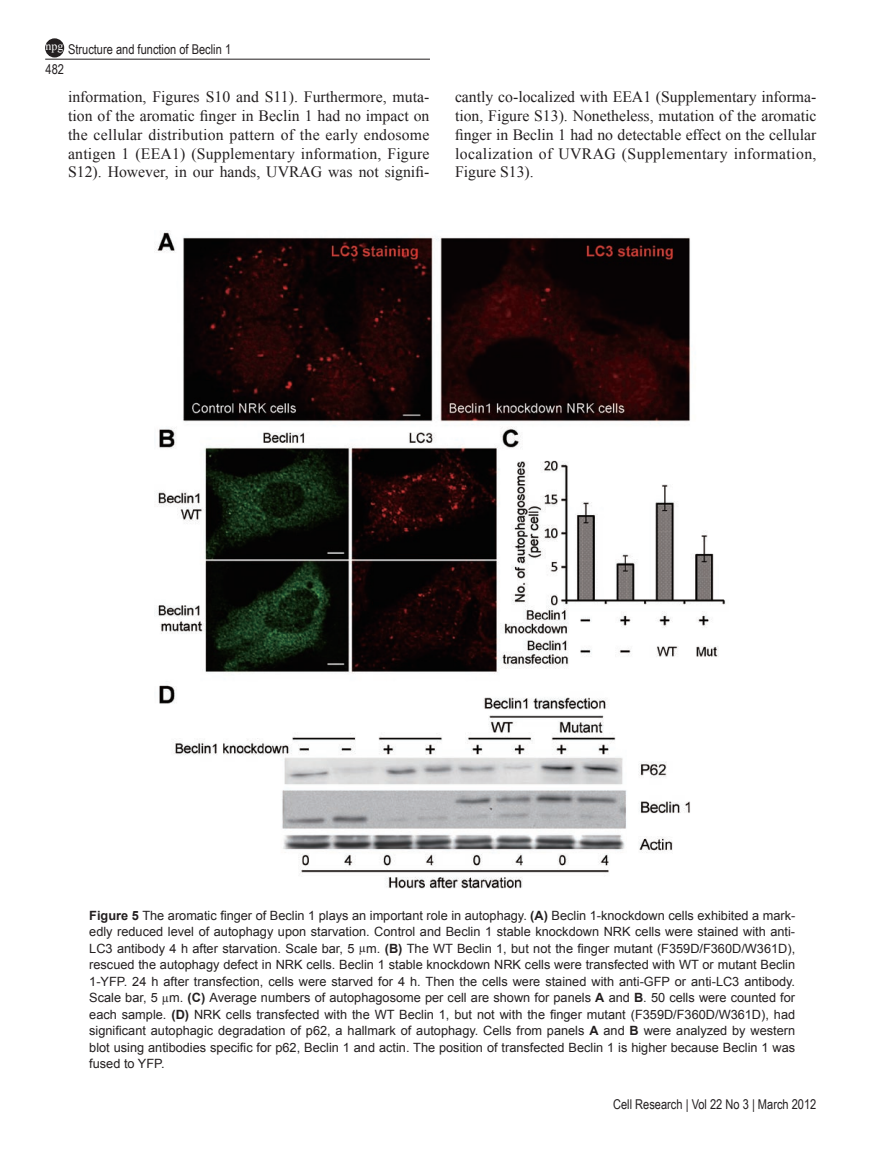
<style>
.page{position:relative;width:893px;height:1170px;background:#fff}
.page>*{position:absolute;margin:0;border:0;box-sizing:border-box;transform-origin:0 0}
.t1{font:15.75px/18.8px "Times New Roman";letter-spacing:.015em;color:#231f20;text-align:justify}
.t2{font:13.5px "Arial Narrow";color:#231f20}
.t3{font:12.75px/16.5px "Arial";color:#231f20;text-align:justify}
.t4{font:12px "Times New Roman";color:#fff}
.s1{font-weight:700}
.s2{font-family:"Times New Roman"}
</style>
<div class="page">
<hr style="left:45px;top:59px;width:385px;height:1px;background:#231f20">
<div style="left:46px;top:39px;width:17px;height:18px;background:#231f20;border-radius:50%"></div>
<div style="left:45px;top:38px;width:19px;height:19px;border:2px solid #231f20;border-radius:50%"></div>
<img style="left:156px;top:231px;width:570px;height:658px">
<p class="t2" style="left:68px;top:39px;width:165px">Structure and function of Beclin 1</p>
<p class="t4" style="left:46px;top:38px;width:19px">npg</p>
<p class="t2" style="left:46px;top:59px;width:20px">482</p>
<p class="t1" style="left:68px;top:87px;width:363px">information, Figures S10 and S11). Furthermore, muta&shy;tion of the aromatic finger in Beclin 1 had no impact on the cellular distribution pattern of the early endosome antigen 1 (EEA1) (Supplementary information, Figure S12). However, in our hands, UVRAG was not signifi-</p>
<p class="t1" style="left:455px;top:87px;width:363px">cantly co-localized with EEA1 (Supplementary informa&shy;tion, Figure S13). Nonetheless, mutation of the aromatic finger in Beclin 1 had no detectable effect on the cellular localization of UVRAG (Supplementary information, Figure S13).</p>
<p class="t3" style="left:89px;top:907px;width:708px"><span class="s1">Figure 5</span> The aromatic finger of Beclin 1 plays an important role in autophagy. <span class="s1">(A)</span> Beclin 1-knockdown cells exhibited a mark&shy;edly reduced level of autophagy upon starvation. Control and Beclin 1 stable knockdown NRK cells were stained with anti-LC3 antibody 4 h after starvation. Scale bar, 5 <span class="s2">µ</span>m. <span class="s1">(B)</span> The WT Beclin 1, but not the finger mutant (F359D/F360D/W361D), rescued the autophagy defect in NRK cells. Beclin 1 stable knockdown NRK cells were transfected with WT or mutant Beclin 1-YFP. 24 h after transfection, cells were starved for 4 h. Then the cells were stained with anti-GFP or anti-LC3 antibody.<br>Scale bar, 5 <span class="s2">µ</span>m. <span class="s1">(C)</span> Average numbers of autophagosome per cell are shown for panels <span class="s1">A</span> and <span class="s1">B</span>. 50 cells were counted for each sample. <span class="s1">(D)</span> NRK cells transfected with the WT Beclin 1, but not with the finger mutant (F359D/F360D/W361D), had significant autophagic degradation of p62, a hallmark of autophagy. Cells from panels <span class="s1">A</span> and <span class="s1">B</span> were analyzed by western blot using antibodies specific for p62, Beclin 1 and actin. The position of transfected Beclin 1 is higher because Beclin 1 was fused to YFP.</p>
<p class="t2" style="left:613px;top:1094px;width:205px">Cell Research | Vol 22 No 3 | March 2012</p>
</div>
